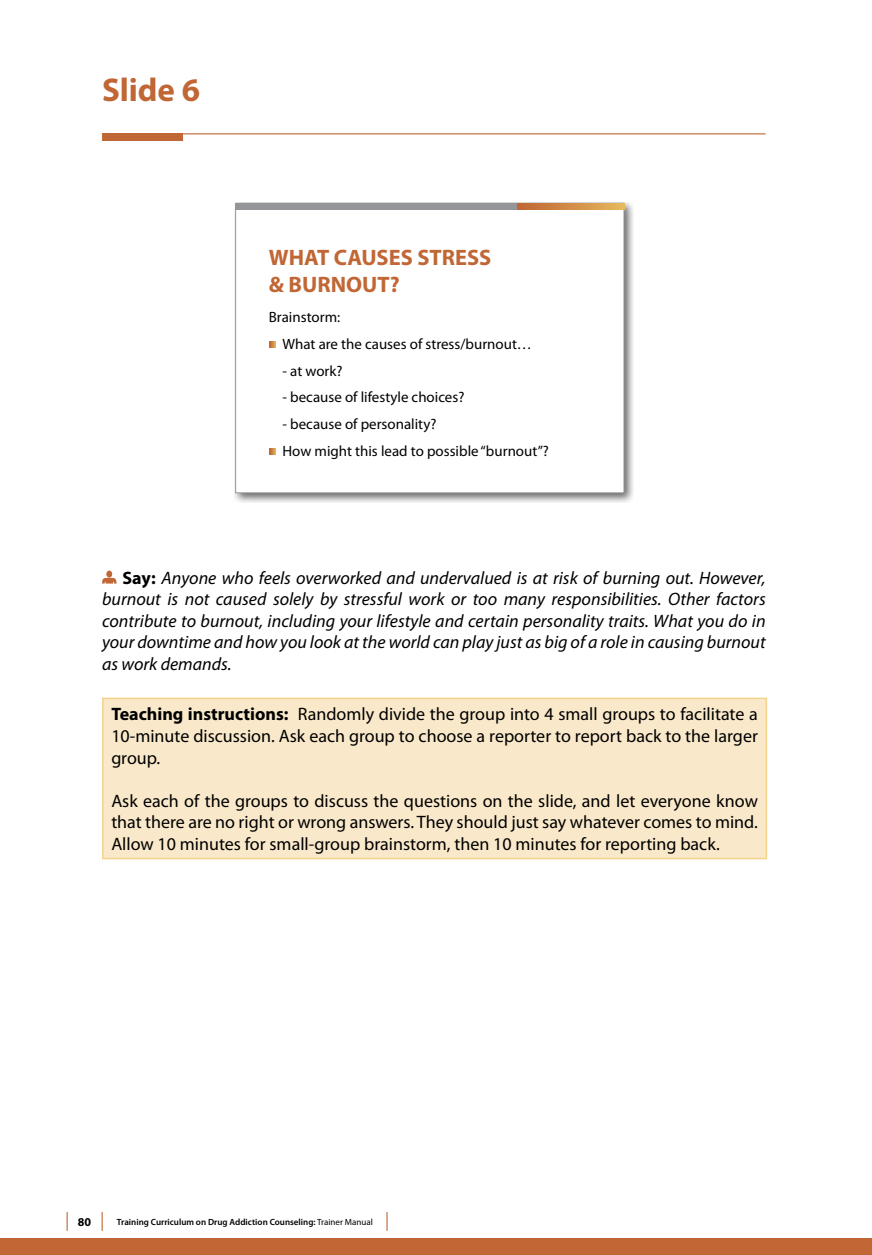
<style>
.page{position:relative;width:872px;height:1255px;background:#fff}
.page>*{position:absolute;margin:0;border:0;box-sizing:border-box;transform-origin:0 0}
.t1{font:700 33px "Myriad Pro";color:#c06735}
.t2{font:700 22.35px/26.8px "Myriad Pro";color:#c06735}
.t3{font:18px/21.6px "Myriad Pro";color:#000;text-align:justify}
.t4{font:italic 18px/21.6px "Myriad Pro";color:#000;text-align:justify}
.t5{font:15px/26.7px "Myriad Pro";color:#000}
.t6{font:700 12px "Myriad Pro";color:#000}
.t7{font:600 9px "Myriad Pro";color:#000}
.s1{font-weight:700;font-style:normal}
.s2{font-weight:700}
.s3{font-weight:400}
</style>
<div class="page">
<svg style="left:102px;top:1212px;width:1px;height:18px"></svg>
<svg style="left:386px;top:1212px;width:1px;height:18px"></svg>
<svg style="left:67px;top:1212px;width:1px;height:18px"></svg>
<div style="left:0;top:1237px;width:872px;height:17px;background:#c06735"></div>
<svg style="left:102px;top:570px;width:15px;height:13px"></svg>
<div style="left:103px;top:698px;width:663px;height:160px;background:#f9e9ca"></div>
<hr style="left:102px;top:697px;width:665px;height:2px;background:#f3d28a">
<hr style="left:102px;top:699px;width:2px;height:158px;background:#f3d28a">
<hr style="left:765px;top:699px;width:2px;height:158px;background:#f3d28a">
<hr style="left:102px;top:857px;width:665px;height:2px;background:#f3d28a">
<div style="left:102px;top:134px;width:80px;height:7px;background:#c06735"></div>
<hr style="left:102px;top:133px;width:663px;height:1px;background:#c06735">
<img style="left:234px;top:202px;width:399px;height:300px">
<div style="left:236px;top:203px;width:388px;height:290px;background:#fff"></div>
<div style="left:236px;top:203px;width:282px;height:7px;background:#939598"></div>
<svg style="left:269px;top:342px;width:6px;height:6px"></svg>
<svg style="left:269px;top:448px;width:6px;height:6px"></svg>
<svg style="left:518px;top:203px;width:106px;height:7px"></svg>
<h1 class="t1" style="left:102px;top:69px;width:99px">Slide 6</h1>
<p class="t2" style="left:269px;top:243px;width:224px">WHAT CAUSES STRESS &amp; BURNOUT?</p>
<p class="t5" style="left:282px;top:304px;width:251px;text-indent:-14px">Brainstorm:<br>What are the causes of stress/burnout…</p>
<p class="t5" style="left:282px;top:357px;width:62px">- at work?</p>
<p class="t5" style="left:282px;top:384px;width:183px">- because of lifestyle choices?</p>
<p class="t5" style="left:282px;top:410px;width:268px">- because of personality?<br>How might this lead to possible “burnout”?</p>
<p class="t4" style="left:102px;top:566px;width:665px;text-indent:20px"><span class="s1">Say:</span> Anyone who feels overworked and undervalued is at risk of burning out. However, burnout is not caused solely by stressful work or too many responsibilities. Other factors contribute to burnout, including your lifestyle and certain personality traits. What you do in your downtime and how you look at the world can play just as big of a role in causing burnout as work demands.</p>
<p class="t3" style="left:111px;top:703px;width:648px"><span class="s2">Teaching instructions:</span> Randomly divide the group into 4 small groups to facilitate a 10-minute discussion. Ask each group to choose a reporter to report back to the larger group.</p>
<p class="t3" style="left:111px;top:789px;width:648px">Ask each of the groups to discuss the questions on the slide, and let everyone know that there are no right or wrong answers. They should just say whatever comes to mind.<br>Allow 10 minutes for small-group brainstorm, then 10 minutes for reporting back.</p>
<p class="t6" style="left:78px;top:1214px;width:15px">80</p>
<p class="t7" style="left:117px;top:1215px;width:257px">Training Curriculum on Drug Addiction Counseling: <span class="s3">Trainer Manual</span></p>
</div>
